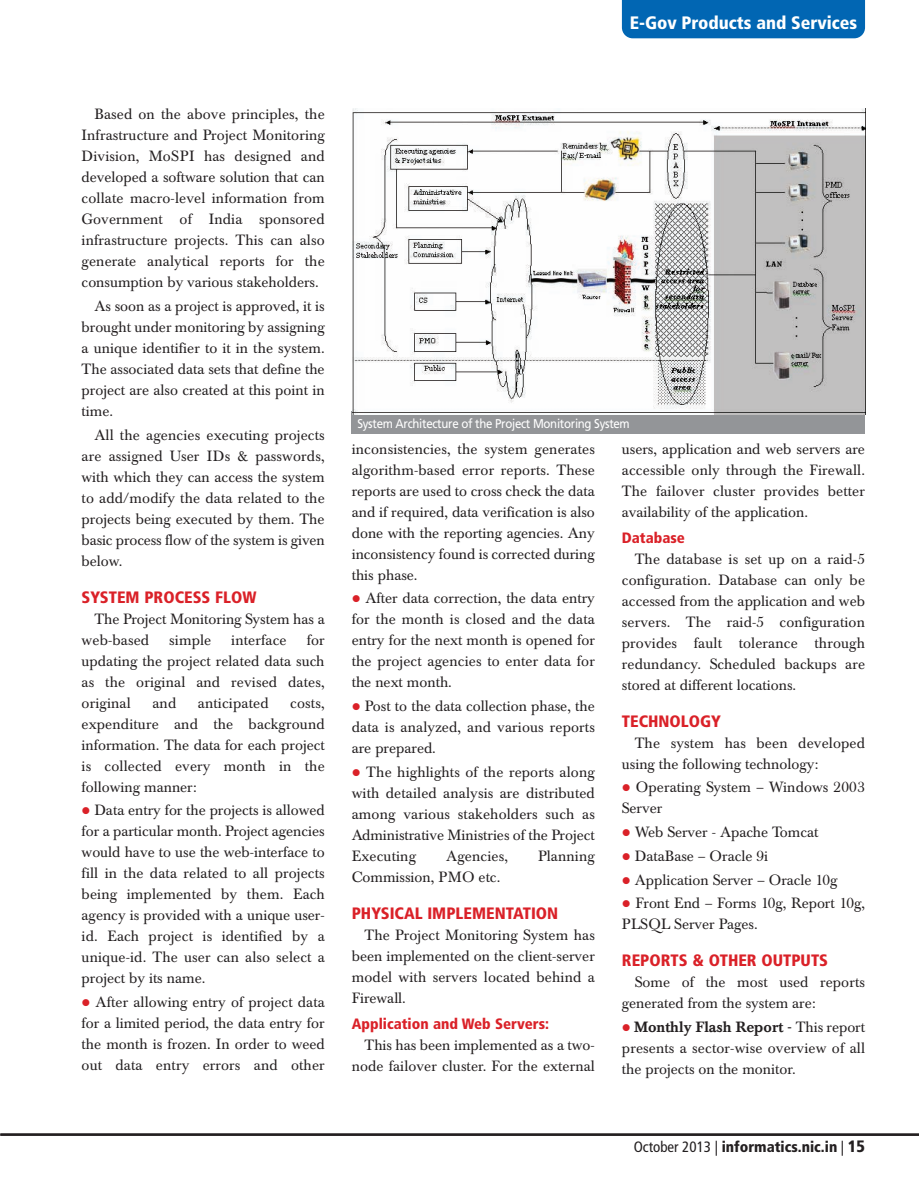
<style>
.page{position:relative;width:919px;height:1187px;background:#fff}
.page>*{position:absolute;margin:0;border:0;box-sizing:border-box;transform-origin:0 0}
.t1{font:900 condensed 18px "Frutiger";color:#fff}
.t2{font:900 condensed 16.5px "Frutiger";color:#da2128}
.t3{font:900 condensed 15px "Frutiger";color:#231f20}
.t4{font:900 condensed 15px "Frutiger";color:#da2128}
.t5{font:14.7px/21px "Baskerville BE";color:#231f20;text-align:justify}
.t6{font:12.75px "Frutiger";letter-spacing:-.025em;color:#fff;scale:.9 1}
.s1{color:#da2128}
.s2{font-weight:500}
.s3{font-weight:400}
.s4{font-size:16.5px}
</style>
<div class="page">
<div style="left:622px;top:0;width:243px;height:38px;background:#0166b3"></div>
<hr style="left:1px;top:1133px;width:917px;height:3px;background:#231f20">
<div style="left:352px;top:411px;width:513px;height:23px;background:#939598"></div>
<img style="left:353px;top:109px;width:512px;height:305px">
<p class="t1" style="left:630px;top:15px;width:229px">E-Gov Products and Services</p>
<p class="t5" style="left:82px;top:105px;width:245px;text-indent:13px">Based on the above principles, the Infrastructure and Project Monitoring Division, MoSPI has designed and developed a software solution that can collate macro-level information from Government of India sponsored infrastructure projects. This can also generate analytical reports for the consumption by various stakeholders.</p>
<p class="t5" style="left:82px;top:297px;width:245px;text-indent:13px">As soon as a project is approved, it is brought under monitoring by assigning a unique identifier to it in the system.<br>The associated data sets that define the project are also created at this point in time.</p>
<p class="t5" style="left:82px;top:426px;width:245px;text-indent:13px">All the agencies executing projects are assigned User IDs &amp; passwords, with which they can access the system to add/modify the data related to the projects being executed by them. The basic process flow of the system is given below.</p>
<p class="t2" style="left:82px;top:590px;width:176px">SYSTEM PROCESS FLOW</p>
<p class="t5" style="left:82px;top:610px;width:245px;text-indent:13px">The Project Monitoring System has a web-based</p>
<p class="t5" style="left:169px;top:631px;width:44px">simple</p>
<p class="t5" style="left:231px;top:631px;width:57px">interface</p>
<p class="t5" style="left:82px;top:631px;width:245px;text-indent:225px">for updating the project related data such as the original and revised dates, original</p>
<p class="t5" style="left:152px;top:694px;width:25px">and</p>
<p class="t5" style="left:198px;top:694px;width:72px">anticipated</p>
<p class="t5" style="left:82px;top:694px;width:245px;text-indent:209px">costs, expenditure and the background information. The data for each project is collected every month in the following manner:</p>
<p class="t5" style="left:82px;top:801px;width:245px"><span class="s1">●</span> Data entry for the projects is allowed for a particular month. Project agencies would have to use the web-interface to fill in the data related to all projects being implemented by them. Each agency is provided with a unique user&shy;id. Each project is identified by a unique-id. The user can also select a project by its name.</p>
<p class="t5" style="left:82px;top:993px;width:245px"><span class="s1">●</span> After allowing entry of project data for a limited period, the data entry for the month is frozen. In order to weed out data entry errors and other</p>
<p class="t6" style="left:357px;top:418px;width:304px">System Architecture of the Project Monitoring System</p>
<p class="t5" style="left:352px;top:440px;width:245px">inconsistencies, the system generates algorithm-based error reports. These reports are used to cross check the data and if required, data verification is also done with the reporting agencies. Any inconsistency found is corrected during this phase.</p>
<p class="t5" style="left:352px;top:590px;width:245px"><span class="s1">●</span> After data correction, the data entry for the month is closed and the data entry for the next month is opened for the project agencies to enter data for the next month.</p>
<p class="t5" style="left:352px;top:697px;width:245px"><span class="s1">●</span> Post to the data collection phase, the data is analyzed, and various reports are prepared.</p>
<p class="t5" style="left:352px;top:763px;width:245px"><span class="s1">●</span> The highlights of the reports along with detailed analysis are distributed among various stakeholders such as Administrative Ministries of the Project Executing</p>
<p class="t5" style="left:446px;top:847px;width:63px">Agencies,</p>
<p class="t5" style="left:538px;top:847px;width:58px">Planning</p>
<p class="t5" style="left:352px;top:868px;width:150px">Commission, PMO etc.</p>
<p class="t2" style="left:352px;top:906px;width:208px">PHYSICAL IMPLEMENTATION</p>
<p class="t5" style="left:352px;top:926px;width:245px;text-indent:13px">The Project Monitoring System has been implemented on the client-server model with servers located behind a Firewall.</p>
<p class="t4" style="left:352px;top:1018px;width:199px">Application and Web Servers:</p>
<p class="t5" style="left:352px;top:1036px;width:245px;text-align:right">This has been implemented as a two&shy;node failover cluster. For the external</p>
<p class="t5" style="left:622px;top:440px;width:244px">users, application and web servers are accessible only through the Firewall.<br>The failover cluster provides better availability of the application.</p>
<p class="t4" style="left:622px;top:532px;width:65px">Database</p>
<p class="t5" style="left:622px;top:550px;width:245px;text-indent:13px">The database is set up on a raid-5 configuration. Database can only be accessed from the application and web servers. The raid-5 configuration provides fault tolerance through redundancy. Scheduled backups are stored at different locations.</p>
<p class="t2" style="left:622px;top:714px;width:101px">TECHNOLOGY</p>
<p class="t5" style="left:622px;top:734px;width:245px;text-indent:13px">The system has been developed using the following technology:</p>
<p class="t5" style="left:622px;top:779px;width:244px"><span class="s1">●</span> Operating System – Windows 2003<br>Server</p>
<p class="t5" style="left:622px;top:823px;width:198px"><span class="s1">●</span> Web Server - Apache Tomcat</p>
<p class="t5" style="left:622px;top:847px;width:148px"><span class="s1">●</span> DataBase – Oracle 9i</p>
<p class="t5" style="left:622px;top:871px;width:217px"><span class="s1">●</span> Application Server – Oracle 10g</p>
<p class="t5" style="left:622px;top:894px;width:244px"><span class="s1">●</span> Front End – Forms 10g, Report 10g,<br>PLSQL Server Pages.</p>
<p class="t2" style="left:622px;top:954px;width:208px">REPORTS &amp; OTHER OUTPUTS</p>
<p class="t5" style="left:622px;top:973px;width:245px;text-indent:13px">Some of the most used reports generated from the system are:</p>
<p class="t5" style="left:622px;top:1018px;width:245px"><span class="s1">●</span> <span class="s2">Monthly Flash Report -</span> This report presents a sector-wise overview of all the projects on the monitor.</p>
<p class="t3" style="left:633px;top:1141px;width:233px"><span class="s3">October 2013 |</span> informatics.nic.in <span class="s3">|</span> <span class="s4">15</span></p>
</div>
